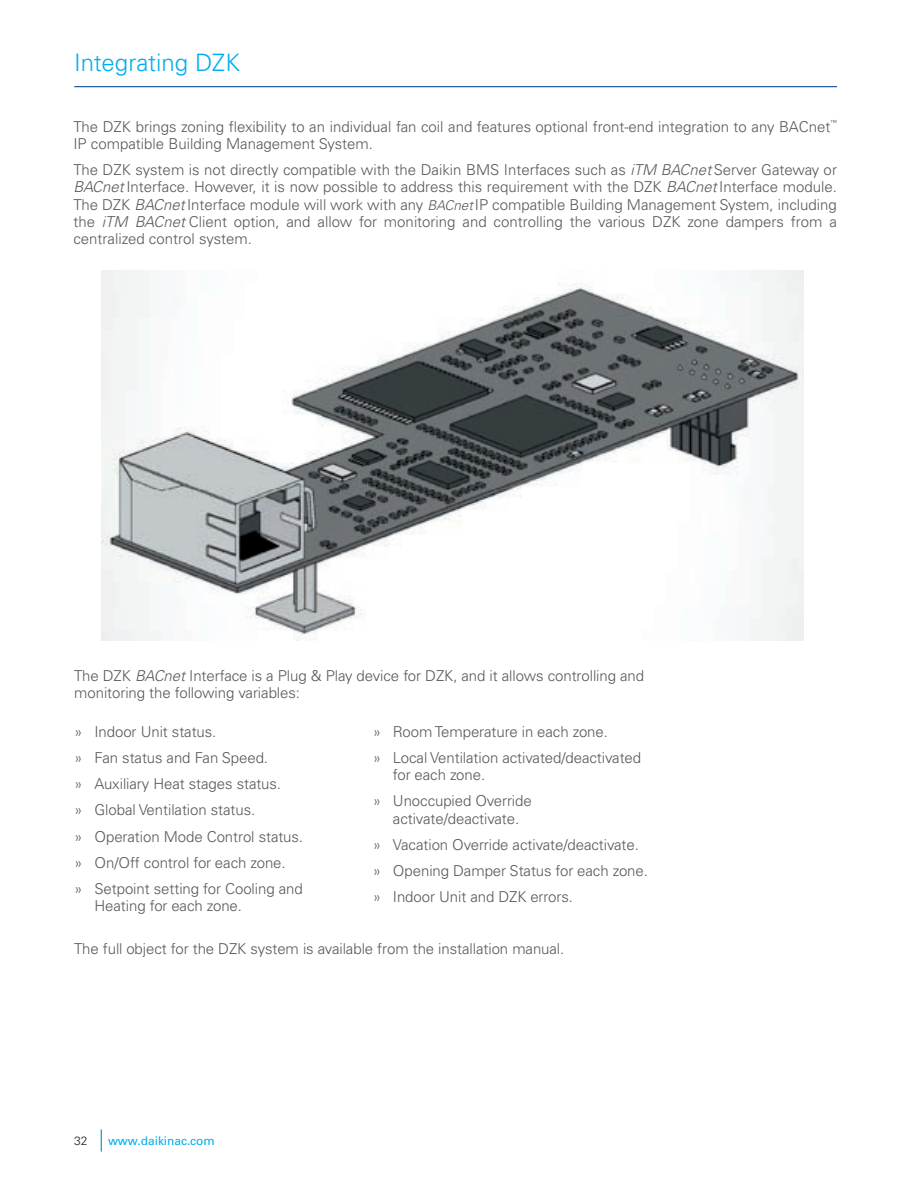
<style>
.page{position:relative;width:918px;height:1188px;background:#fff}
.page>*{position:absolute;margin:0;border:0;box-sizing:border-box;transform-origin:0 0}
.t1{font:300 24px "Univers LT Pro 45";letter-spacing:-.005em;color:#00aeef}
.t2{font:300 15px/26.2px "Univers LT Pro 45";letter-spacing:-.005em;color:#57585a}
.t3{font:12px "Univers LT Pro 55 Roman";letter-spacing:-.005em;color:#00aeef}
.t4{font:300 12px "Univers LT Pro 45";color:#231f20}
.t5{font:300 7.05px "Univers LT Pro 45";color:#57585a}
.s1{font-style:italic}
.s2{font-style:italic;font-size:13.5px}
</style>
<div class="page">
<svg style="left:101px;top:1129px;width:1px;height:23px"></svg>
<hr style="left:74px;top:86px;width:763px;height:1px;background:#0d4da1">
<img style="left:101px;top:270px;width:702px;height:370px">
<h1 class="t1" style="left:74px;top:47px;width:167px">Integrating DZK</h1>
<p class="t2" style="left:73px;top:113px;width:758px">The DZK brings zoning flexibility to an individual fan coil and features optional front-end integration to any BACnet</p>
<p class="t5" style="left:830px;top:118px;width:8px">™</p>
<p class="t2" style="left:73px;top:130px;width:765px">IP compatible Building Management System.<br>The DZK system is not directly compatible with the Daikin BMS Interfaces such as <span class="s1">iTM BACnet</span> Server Gateway or</p>
<p class="t2" style="left:73px;top:178px;width:765px;line-height:17.2px;text-align:justify"><span class="s1">BACnet</span> Interface. However, it is now possible to address this requirement with the DZK <span class="s1">BACnet</span> Interface module.<br>The DZK <span class="s1">BACnet</span>Interface module will work with any <span class="s2">BACnet</span>IP compatible Building Management System, including the <span class="s1">iTM BACnet</span> Client option, and allow for monitoring and controlling the various DZK zone dampers from a centralized control system.</p>
<p class="t2" style="left:74px;top:666px;width:571px;line-height:17.2px">The DZK <span class="s1">BACnet</span> Interface is a Plug &amp; Play device for DZK, and it allows controlling and monitoring the following variables:</p>
<p class="t2" style="left:74px;top:718px;width:230px">» Indoor Unit status.<br>» Fan status and Fan Speed.<br>» Auxiliary Heat stages status.<br>» Global Ventilation status.<br>» Operation Mode Control status. » On/Off control for each zone.<br>» Setpoint setting for Cooling and</p>
<p class="t2" style="left:95px;top:892px;width:149px">Heating for each zone.</p>
<p class="t2" style="left:373px;top:718px;width:270px">» Room Temperature in each zone.<br>» Local Ventilation activated/deactivated</p>
<p class="t2" style="left:373px;top:761px;width:161px;text-indent:20px">for each zone.<br>» Unoccupied Override</p>
<p class="t2" style="left:373px;top:805px;width:277px;text-indent:20px">activate/deactivate.<br>» Vacation Override activate/deactivate. » Opening Damper Status for each zone. » Indoor Unit and DZK errors.</p>
<p class="t2" style="left:74px;top:935px;width:492px">The full object for the DZK system is available from the installation manual.</p>
<p class="t4" style="left:74px;top:1133px;width:15px">32</p>
<p class="t3" style="left:108px;top:1132px;width:108px">www.daikinac.com</p>
</div>
